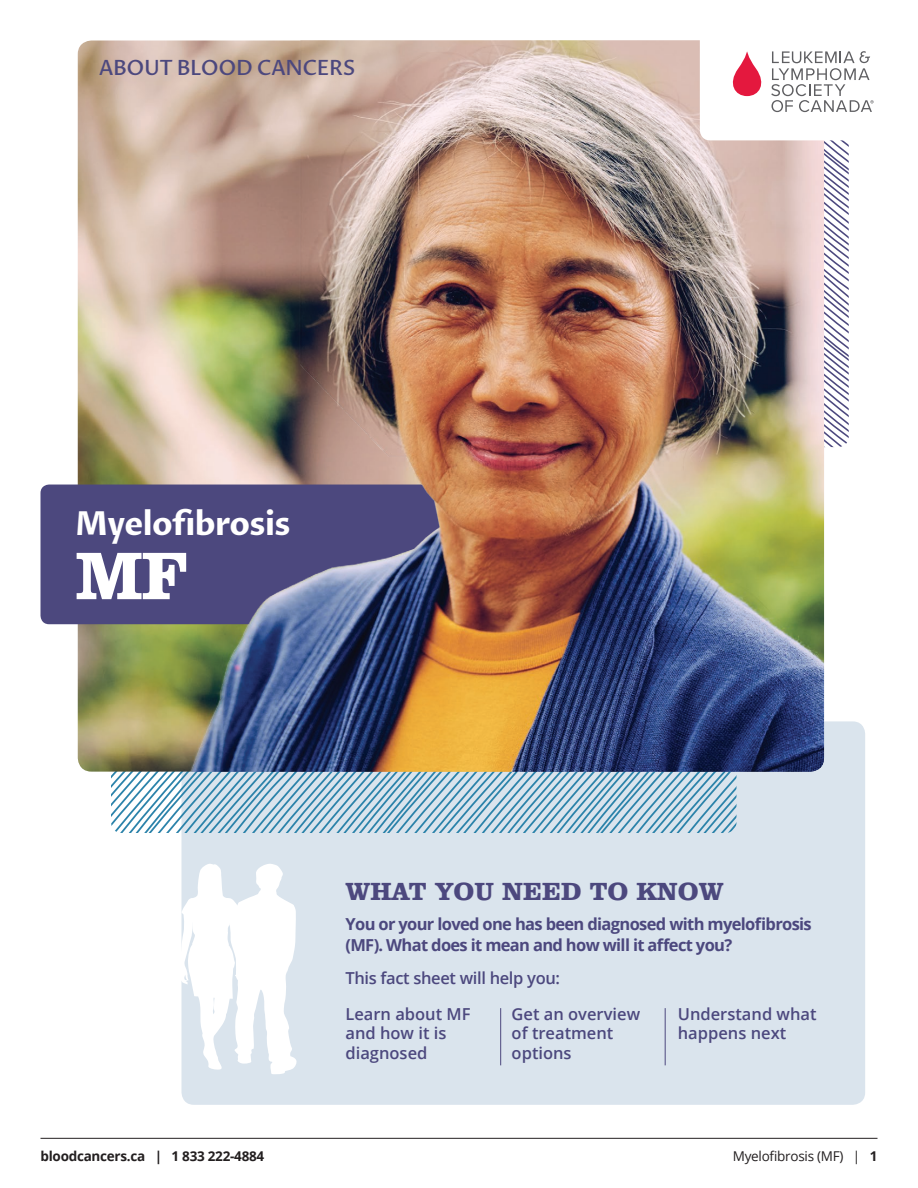
<style>
.page{position:relative;width:918px;height:1188px;background:#fff}
.page>*{position:absolute;margin:0;border:0;box-sizing:border-box;transform-origin:0 0}
.t1{font:700 69px "Clarendon BT";color:#fff}
.t2{font:700 33px "Proza Libre";letter-spacing:-.02em;color:#fff;scale:.96 1}
.t3{font:700 25.5px "Clarendon BT";color:#4c487e}
.t4{font:500 21px "Proza Libre";letter-spacing:-.02em;color:#4c487e}
.t5{font:700 16.5px/21px "Open Sans";letter-spacing:-.04em;color:#4c487e}
.t6{font:600 16.5px/19.5px "Open Sans";color:#4c487e}
.t7{font:600 16.5px/35.7px "Open Sans";letter-spacing:-.02em;color:#4c487e}
.t8{font:700 13.5px "Open Sans";letter-spacing:-.02em;color:#231f20}
.t9{font:13.5px "Open Sans";letter-spacing:-.02em;color:#231f20}
.s1{font-weight:700}
</style>
<div class="page">
<div style="left:181px;top:721px;width:684px;height:384px;background:#dae4ed;border-radius:12px"></div>
<svg style="left:111px;top:772px;width:626px;height:61px"></svg>
<img style="left:78px;top:40px;width:746px;height:732px">
<hr style="left:40px;top:1138px;width:838px;height:1px;background:#231f20">
<hr style="left:500px;top:1008px;width:1px;height:57px;background:#4c487e">
<hr style="left:665px;top:1008px;width:1px;height:57px;background:#4c487e">
<svg style="left:181px;top:863px;width:116px;height:212px"></svg>
<svg style="left:40px;top:485px;width:449px;height:139px;background:#5c547d"></svg>
<img style="left:697px;top:40px;width:177px;height:407px">
<p class="t4" style="left:99px;top:54px;width:258px">ABOUT BLOOD CANCERS</p>
<h2 class="t2" style="left:75px;top:503px;width:226px">Myelofibrosis</h2>
<h1 class="t1" style="left:75px;top:533px;width:115px">MF</h1>
<h3 class="t3" style="left:345px;top:875px;width:380px">WHAT YOU NEED TO KNOW</h3>
<p class="t5" style="left:345px;top:913px;width:468px">You or your loved one has been diagnosed with myelofibrosis (MF). What does it mean and how will it affect you?</p>
<p class="t7" style="left:345px;top:960px;width:216px">This fact sheet will help you:<br>Learn about MF</p>
<p class="t6" style="left:345px;top:1023px;width:102px">and how it is diagnosed</p>
<p class="t6" style="left:512px;top:1004px;width:130px">Get an overview of treatment options</p>
<p class="t6" style="left:678px;top:1004px;width:140px">Understand what happens next</p>
<p class="t8" style="left:40px;top:1147px;width:225px">bloodcancers.ca | 1 833 222-4884</p>
<p class="t9" style="left:733px;top:1147px;width:146px">Myelofibrosis (MF) | <span class="s1">1</span></p>
</div>
